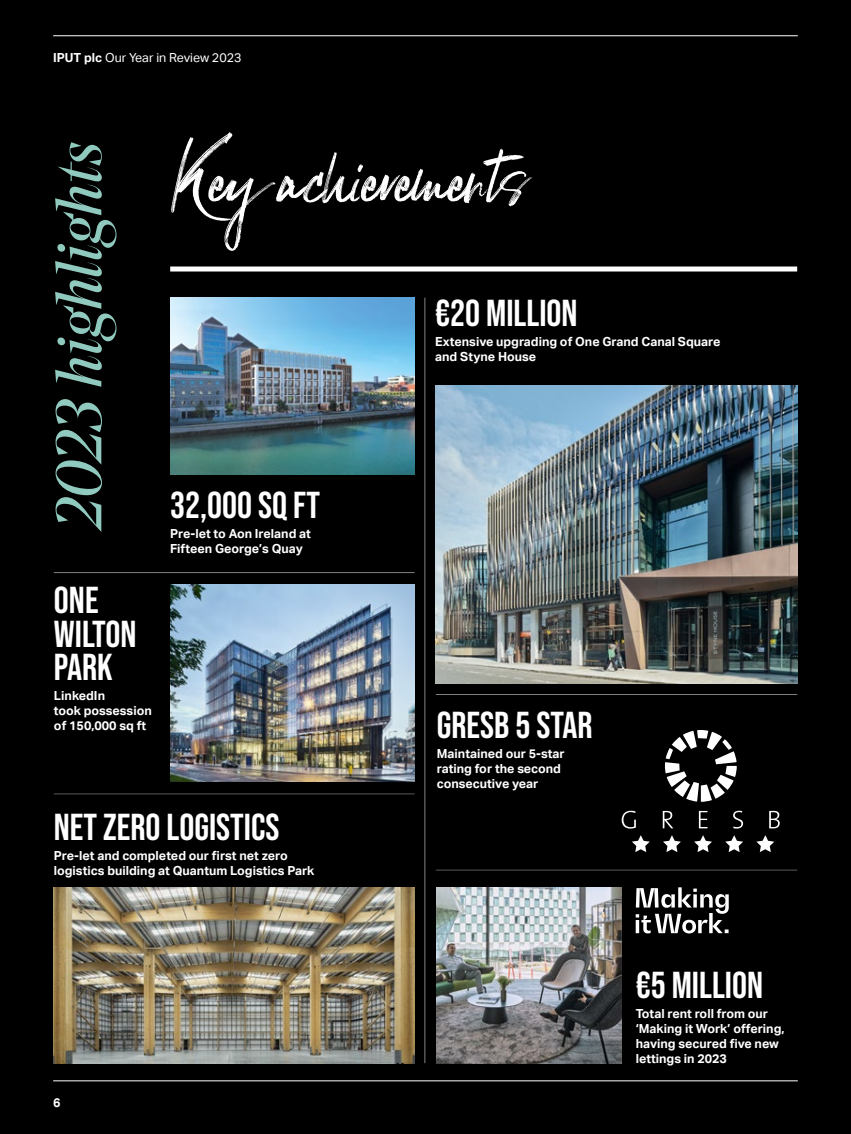
<style>
.page{position:relative;width:851px;height:1134px;background:#fff}
.page>*{position:absolute;margin:0;border:0;box-sizing:border-box;transform-origin:0 0}
.t1{font:97.5px "Zakynthos";color:#fff}
.K___Fin_Page_Head_1{font:italic 64.12px "Noe Display";letter-spacing:-.005em;color:#90cabf}
.t2{font:37.5px/33.8px "Bebas Neue";color:#fff}
.t3{font:700 12.5px/15px "Aktiv Grotesk";color:#fff}
.t4{font:12.5px "Aktiv Grotesk";color:#fff}
.s1{font-weight:700}
</style>
<div class="page">
<div style="left:0;top:0;width:850px;height:1134px;background:#000"></div>
<div style="left:170px;top:266px;width:627px;height:5px;background:#fff"></div>
<img style="left:170px;top:298px;width:244px;height:177px">
<img style="left:436px;top:385px;width:361px;height:298px">
<img style="left:170px;top:585px;width:244px;height:197px">
<hr style="left:424px;top:298px;width:1px;height:765px;background:#808285">
<hr style="left:436px;top:694px;width:361px;height:1px;background:#808285">
<hr style="left:436px;top:870px;width:361px;height:1px;background:#58595b">
<hr style="left:54px;top:572px;width:360px;height:1px;background:#808285">
<hr style="left:54px;top:794px;width:360px;height:1px;background:#58595b">
<img style="left:53px;top:887px;width:361px;height:176px">
<svg style="left:621px;top:811px;width:14px;height:17px"></svg>
<svg style="left:662px;top:811px;width:11px;height:17px"></svg>
<svg style="left:698px;top:811px;width:9px;height:17px"></svg>
<svg style="left:733px;top:811px;width:10px;height:17px"></svg>
<svg style="left:769px;top:811px;width:10px;height:17px"></svg>
<svg style="left:664px;top:730px;width:72px;height:72px"></svg>
<svg style="left:632px;top:835px;width:17px;height:17px"></svg>
<svg style="left:663px;top:835px;width:17px;height:17px"></svg>
<svg style="left:694px;top:835px;width:17px;height:17px"></svg>
<svg style="left:725px;top:835px;width:18px;height:17px"></svg>
<svg style="left:756px;top:835px;width:18px;height:17px"></svg>
<svg style="left:635px;top:887px;width:93px;height:46px"></svg>
<img style="left:437px;top:887px;width:184px;height:176px">
<hr style="left:53px;top:1080px;width:744px;height:1px;background:#fff">
<hr style="left:53px;top:35px;width:744px;height:1px;background:#fff">
<p class="t4" style="left:53px;top:50px;width:190px"><span class="s1">IPUT plc</span> Our Year in Review 2023</p>
<p class="K___Fin_Page_Head_1" style="left:39px;top:530px;width:390px;rotate:-90deg">2023 highlights</p>
<p class="t2" style="left:54px;top:583px;width:84px">ONE<br>WILTON<br>PARK</p>
<p class="t3" style="left:54px;top:688px;width:99px">LinkedIn<br>took possession of 150,000 sq ft</p>
<p class="t1" style="left:181px;top:94px;width:345px">Key achievements</p>
<p class="t2" style="left:170px;top:488px;width:151px">32,000 SQ FT</p>
<p class="t3" style="left:170px;top:526px;width:142px">Pre-let to Aon Ireland at<br>Fifteen George’s Quay</p>
<p class="t2" style="left:435px;top:296px;width:144px">€20 MILLION</p>
<p class="t3" style="left:435px;top:334px;width:287px">Extensive upgrading of One Grand Canal Square and Styne House</p>
<p class="t2" style="left:437px;top:708px;width:157px">GRESB 5 STAR</p>
<p class="t3" style="left:437px;top:746px;width:129px">Maintained our 5-star rating for the second consecutive year</p>
<p class="t2" style="left:54px;top:810px;width:227px">NET ZERO LOGISTICS</p>
<p class="t3" style="left:54px;top:848px;width:262px">Pre-let and completed our first net zero logistics building at Quantum Logistics Park</p>
<p class="t3" style="left:53px;top:1096px;width:9px">6</p>
<p class="t2" style="left:635px;top:968px;width:129px">€5 MILLION</p>
<p class="t3" style="left:635px;top:1006px;width:150px">Total rent roll from our ‘Making it Work’ offering, having secured five new lettings in 2023</p>
</div>
